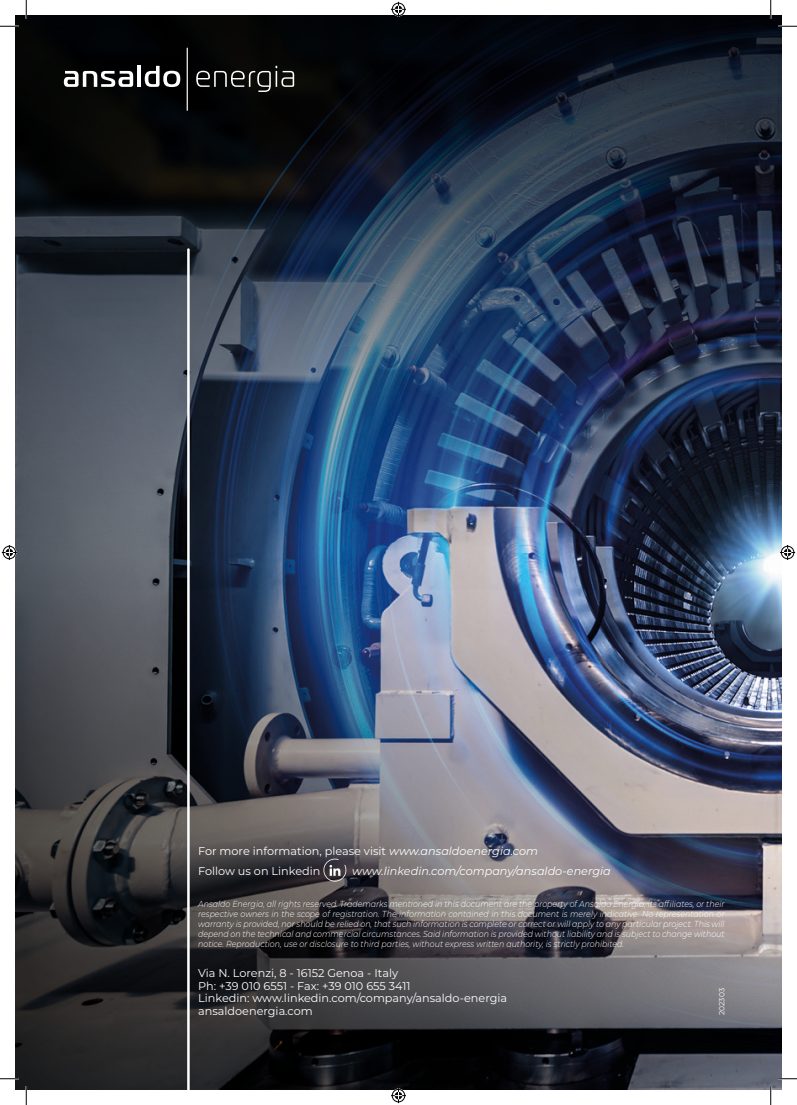
<style>
.page{position:relative;width:797px;height:1105px;background:#fff}
.page>*{position:absolute;margin:0;border:0;box-sizing:border-box;transform-origin:0 0}
.t1{font:11.25px "Montserrat";color:#fff}
.t2{font:italic 11.25px "Montserrat";color:#fff}
.t3{font:italic 300 8.75px/10px "Montserrat";color:#fff;text-align:justify;scale:.9 1}
.t4{font:7.5px "Montserrat";color:#fff}
.s1{font-style:italic}
</style>
<div class="page">
<div style="left:16px;top:16px;width:765px;height:574px;background:#020508"></div>
<img style="left:16px;top:39px;width:765px;height:1050px">
<hr style="left:187px;top:249px;width:3px;height:840px;background:#fff">
<svg style="left:196px;top:66px;width:98px;height:26px"></svg>
<svg style="left:64px;top:71px;width:69px;height:16px"></svg>
<hr style="left:137px;top:66px;width:4px;height:21px;background:#fff">
<svg style="left:145px;top:66px;width:35px;height:21px"></svg>
<hr style="left:187px;top:48px;width:1px;height:63px;background:#fff">
<svg style="left:322px;top:859px;width:25px;height:22px"></svg>
<svg style="left:0;top:25px;width:19px;height:2px"></svg>
<svg style="left:778px;top:25px;width:19px;height:2px"></svg>
<svg style="left:0;top:1078px;width:19px;height:1px"></svg>
<svg style="left:778px;top:1078px;width:19px;height:1px"></svg>
<svg style="left:25px;top:0;width:2px;height:19px"></svg>
<svg style="left:25px;top:1086px;width:2px;height:19px"></svg>
<svg style="left:770px;top:0;width:1px;height:19px"></svg>
<svg style="left:770px;top:1086px;width:1px;height:19px"></svg>
<svg style="left:391px;top:2px;width:15px;height:15px"></svg>
<svg style="left:391px;top:1088px;width:15px;height:15px"></svg>
<svg style="left:2px;top:545px;width:15px;height:15px"></svg>
<svg style="left:780px;top:545px;width:15px;height:15px"></svg>
<p class="t1" style="left:198px;top:844px;width:341px">For more information, please visit <span class="s1">www.ansaldoenergia.com</span></p>
<p class="t1" style="left:198px;top:864px;width:124px">Follow us on Linkedin</p>
<p class="t2" style="left:352px;top:864px;width:260px">www.linkedin.com/company/ansaldo-energia</p>
<p class="t3" style="left:198px;top:899px;width:586px">Ansaldo Energia, all rights reserved. Trademarks mentioned in this document are the property of Ansaldo Energia, its affiliates, or their respective owners in the scope of registration. The information contained in this document is merely indicative. No representation or warranty is provided, nor should be relied on, that such information is complete or correct or will apply to any particular project. This will depend on the technical and commercial circumstances. Said information is provided without liability and is subject to change without notice. Reproduction, use or disclosure to third parties, without express written authority, is strictly prohibited.</p>
<p class="t1" style="left:198px;top:966px;width:201px">Via N. Lorenzi, 8 - 16152 Genoa - Italy</p>
<p class="t1" style="left:198px;top:978px;width:214px">Ph: +39 010 6551 - Fax: +39 010 655 3411</p>
<p class="t1" style="left:198px;top:991px;width:310px">Linkedin: www.linkedin.com/company/ansaldo-energia</p>
<p class="t1" style="left:198px;top:1003px;width:116px">ansaldoenergia.com</p>
<p class="t4" style="left:716px;top:1015px;width:28px;rotate:-90deg">202303</p>
</div>
